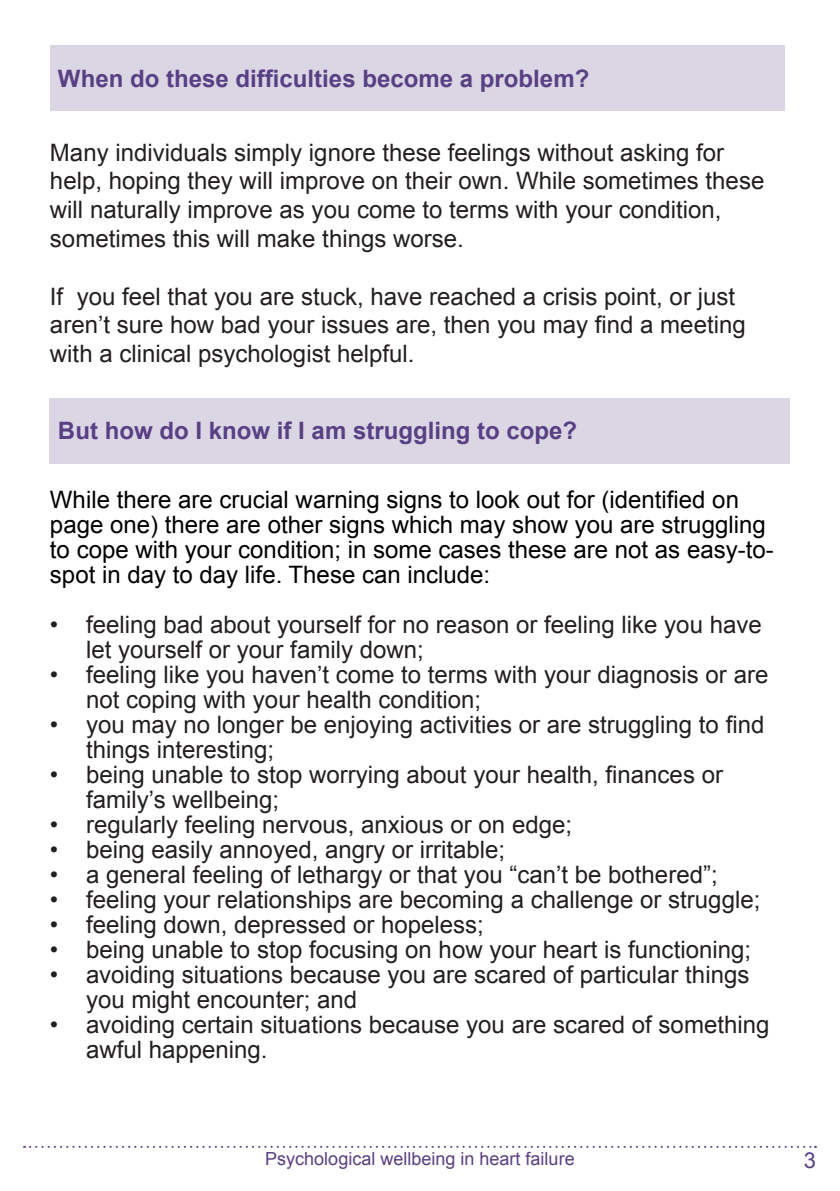
<style>
.page{position:relative;width:840px;height:1191px;background:#fff}
.page>*{position:absolute;margin:0;border:0;box-sizing:border-box;transform-origin:0 0}
.No_Spacing{font:24px/25px "Arial";color:#231f20}
.t1{font:24px/25px "Arial";color:#000}
.t2{font:700 24px "Arial";color:#593f84}
.t3{font:22px "Arial";color:#593f84}
.t4{font:18px "Arial";color:#593f84}
</style>
<div class="page">
<svg style="left:24px;top:1145px;width:791px;height:2px"></svg>
<div style="left:50px;top:45px;width:733px;height:66px;background:#dbd6e4"></div>
<div style="left:50px;top:398px;width:739px;height:65px;background:#dbd6e4"></div>
<p class="t2" style="left:58px;top:63px;width:532px">When do these difficulties become a problem?</p>
<p class="No_Spacing" style="left:50px;top:138px;width:715px;line-height:28.8px">Many individuals simply ignore these feelings without asking for help, hoping they will improve on their own. While sometimes these will naturally improve as you come to terms with your condition, sometimes this will make things worse.</p>
<p class="No_Spacing" style="left:50px;top:282px;width:696px;line-height:28.8px">If you feel that you are stuck, have reached a crisis point, or just aren’t sure how bad your issues are, then you may find a meeting with a clinical psychologist helpful.</p>
<p class="t2" style="left:58px;top:415px;width:520px">But how do I know if I am struggling to cope?</p>
<p class="t1" style="left:50px;top:487px;width:724px">While there are crucial warning signs to look out for (identified on page one) there are other signs which may show you are struggling to cope with your condition; in some cases these are not as easy-to&shy;spot in day to day life. These can include:</p>
<p class="No_Spacing" style="left:86px;top:612px;width:677px;text-indent:-36px">• feeling bad about yourself for no reason or feeling like you have let yourself or your family down;</p>
<p class="No_Spacing" style="left:86px;top:662px;width:683px;text-indent:-36px">• feeling like you haven’t come to terms with your diagnosis or are not coping with your health condition;</p>
<p class="No_Spacing" style="left:86px;top:712px;width:679px;text-indent:-36px">• you may no longer be enjoying activities or are struggling to find things interesting;</p>
<p class="No_Spacing" style="left:86px;top:762px;width:638px;text-indent:-36px">• being unable to stop worrying about your health, finances or family’s wellbeing;</p>
<p class="No_Spacing" style="left:50px;top:812px;width:523px">• regularly feeling nervous, anxious or on edge;</p>
<p class="No_Spacing" style="left:50px;top:837px;width:456px">• being easily annoyed, angry or irritable;</p>
<p class="No_Spacing" style="left:50px;top:862px;width:669px">• a general feeling of lethargy or that you “can’t be bothered”;</p>
<p class="No_Spacing" style="left:50px;top:887px;width:711px">• feeling your relationships are becoming a challenge or struggle;</p>
<p class="No_Spacing" style="left:50px;top:912px;width:435px">• feeling down, depressed or hopeless;</p>
<p class="No_Spacing" style="left:50px;top:937px;width:702px">• being unable to stop focusing on how your heart is functioning;</p>
<p class="No_Spacing" style="left:86px;top:962px;width:664px;text-indent:-36px">• avoiding situations because you are scared of particular things you might encounter; and</p>
<p class="No_Spacing" style="left:86px;top:1012px;width:684px;text-indent:-36px">• avoiding certain situations because you are scared of something awful happening.</p>
<p class="t4" style="left:265px;top:1146px;width:311px">Psychological wellbeing in heart failure</p>
<p class="t3" style="left:803px;top:1145px;width:14px">3</p>
</div>
